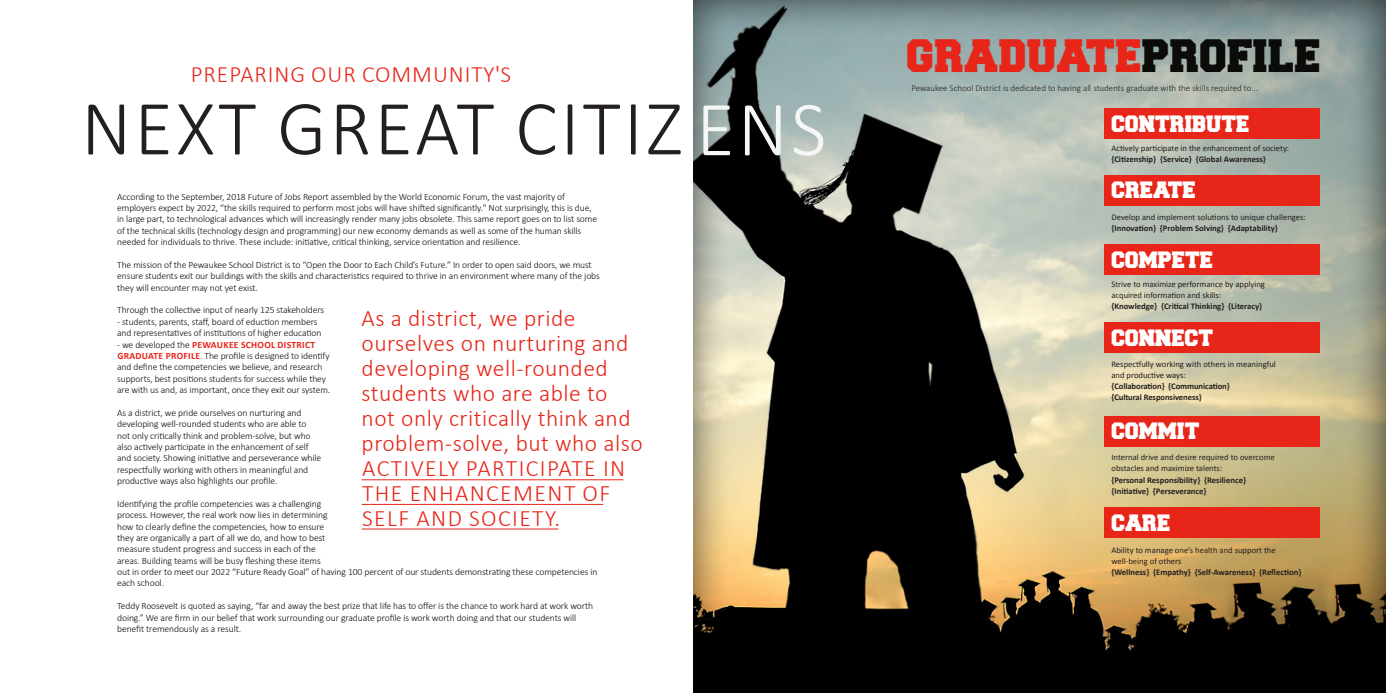
<style>
.page{position:relative;width:1386px;height:693px;background:#fff}
.page>*{position:absolute;margin:0;border:0;box-sizing:border-box;transform-origin:0 0}
.t1{font:300 78.66px "Calibri";letter-spacing:.04em;color:#231f20}
.t2{font:39.29px "Collegiate Black FLF";color:#e72519}
.t3{font:300 23.62px/24.9px "Calibri";letter-spacing:.02em;color:#e72519}
.t4{font:300 23.45px "Calibri";letter-spacing:.04em;color:#e72519}
.t5{font:19.86px "Collegiate Black FLF";letter-spacing:-.01em;color:#fff}
.t6{font:300 9.62px/11.4px "Calibri";letter-spacing:-.01em;color:#0b0c0a}
.t7{font:300 8.92px "Calibri";color:#231f20}
.t8{font:8.66px/11.2px "Calibri";color:#231f20}
.t9{font:700 8.66px "Calibri";color:#231f20}
.s1{color:#f5f7f6}
.s2{font-weight:700;color:#e72519}
.s3{color:#e72519}
.s4{color:#0b0c0a}
</style>
<div class="page">
<hr style="left:362px;top:480px;width:261px;height:1px;background:#e72519">
<hr style="left:362px;top:504px;width:241px;height:1px;background:#e72519">
<hr style="left:362px;top:529px;width:196px;height:1px;background:#e72519">
<div style="left:693px;top:0;width:693px;height:693px;background:#231f20;opacity:.75"></div>
<div style="left:1104px;top:416px;width:215px;height:30px;background:#e72519"></div>
<div style="left:1104px;top:175px;width:215px;height:30px;background:#e72519"></div>
<div style="left:1104px;top:245px;width:215px;height:30px;background:#e72519"></div>
<div style="left:1104px;top:323px;width:215px;height:30px;background:#e72519"></div>
<div style="left:1104px;top:508px;width:215px;height:30px;background:#e72519"></div>
<div style="left:1104px;top:109px;width:215px;height:30px;background:#e72519"></div>
<p class="t4" style="left:191px;top:60px;width:322px">PREPARING OUR COMMUNITY'S</p>
<p class="t1" style="left:81px;top:79px;width:747px">NEXT GREAT CITIZ<span class="s1">ENS</span></p>
<p class="t6" style="left:117px;top:191px;width:481px">According to the September, 2018 Future of Jobs Report assembled by the World Economic Forum, the vast majority of employers expect by 2022, “the skills required to perform most jobs will have shifted significantly." Not surprisingly, this is due, in large part, to technological advances which will increasingly render many jobs obsolete. This same report goes on to list some of the technical skills (technology design and programming) our new economy demands as well as some of the human skills needed for individuals to thrive. These include: initiative, critical thinking, service orientation and resilience.</p>
<p class="t6" style="left:117px;top:259px;width:484px">The mission of the Pewaukee School District is to “Open the Door to Each Child’s Future.” In order to open said doors, we must ensure students exit our buildings with the skills and characteristics required to thrive in an environment where many of the jobs they will encounter may not yet exist.</p>
<p class="t6" style="left:117px;top:304px;width:208px">Through the collective input of nearly 125 stakeholders</p>
<p class="t6" style="left:117px;top:316px;width:206px">- students, parents, staff, board of eduction members and representatives of institutions of higher education</p>
<p class="t6" style="left:117px;top:339px;width:215px">- we developed the <span class="s2">PEWAUKEE SCHOOL DISTRICT GRADUATE PROFILE</span><span class="s3">.</span> The profile is designed to identify and define the competencies we believe, and research supports, best positions students for success while they are with us and, as important, once they exit our system.</p>
<p class="t6" style="left:117px;top:407px;width:206px">As a district, we pride ourselves on nurturing and developing well-rounded students who are able to not only critically think and problem-solve, but who also actively participate in the enhancement of self and society. Showing initiative and perseverance while respectfully working with others in meaningful and productive ways also highlights our profile.</p>
<p class="t6" style="left:117px;top:498px;width:482px">Identifying the profile competencies was a challenging<br>process. However, the real work now lies in determining<br>how to clearly define the competencies, how to ensure<br>they are organically a part of all we do, and how to best<br>measure student progress and success in each of the<br>areas. Building teams will be busy fleshing these items<br>out in order to meet our 2022 “Future Ready Goal” of having 100 percent of our students demonstrating these competencies in each school.</p>
<p class="t6" style="left:117px;top:600px;width:477px">Teddy Roosevelt is quoted as saying, “far and away the best prize that life has to offer is the chance to work hard at work worth doing.” We are firm in our belief that work surrounding our graduate profile is work worth doing and that our students will benefit tremendously as a result.</p>
<p class="t3" style="left:362px;top:306px;width:283px">As a district, we pride ourselves on nurturing and developing well-rounded students who are able to not only critically think and problem-solve, but who also<br>ACTIVELY PARTICIPATE IN<br>THE ENHANCEMENT OF<br>SELF AND SOCIETY.</p>
<p class="t2" style="left:908px;top:40px;width:415px">GRADUATE<span class="s4">PROFILE</span></p>
<p class="t7" style="left:911px;top:82px;width:348px">Pewaukee School District is dedicated to having all students graduate with the skills required to...</p>
<p class="t5" style="left:1112px;top:116px;width:140px">CONTRIBUTE</p>
<p class="t8" style="left:1111px;top:142px;width:179px">Actively participate in the enhancement of society:</p>
<p class="t9" style="left:1111px;top:154px;width:156px">{Citizenship} {Service} {Global Awareness}</p>
<p class="t5" style="left:1112px;top:182px;width:86px">CREATE</p>
<p class="t8" style="left:1111px;top:211px;width:196px">Develop and implement solutions to unique challenges:</p>
<p class="t9" style="left:1111px;top:223px;width:168px">{Innovation} {Problem Solving} {Adaptability}</p>
<p class="t5" style="left:1112px;top:252px;width:103px">COMPETE</p>
<p class="t8" style="left:1111px;top:278px;width:155px">Strive to maximize performance by applying</p>
<p class="t8" style="left:1111px;top:289px;width:111px">acquired information and skills:</p>
<p class="t9" style="left:1111px;top:301px;width:152px">{Knowledge} {Critical Thinking} {Literacy}</p>
<p class="t5" style="left:1112px;top:329px;width:103px">CONNECT</p>
<p class="t8" style="left:1111px;top:358px;width:166px">Respectfully working with others in meaningful</p>
<p class="t8" style="left:1111px;top:369px;width:76px">and productive ways:</p>
<p class="t9" style="left:1111px;top:381px;width:120px">{Collaboration} {Communication}</p>
<p class="t9" style="left:1111px;top:392px;width:92px">{Cultural Responsiveness}</p>
<p class="t5" style="left:1112px;top:423px;width:90px">COMMIT</p>
<p class="t8" style="left:1111px;top:451px;width:165px">Internal drive and desire required to overcome</p>
<p class="t8" style="left:1111px;top:462px;width:112px">obstacles and maximize talents:</p>
<p class="t9" style="left:1111px;top:474px;width:136px">{Personal Responsibility} {Resilience}</p>
<p class="t9" style="left:1111px;top:486px;width:97px">{Initiative} {Perseverance}</p>
<p class="t5" style="left:1112px;top:515px;width:61px">CARE</p>
<p class="t8" style="left:1111px;top:544px;width:166px">Ability to manage one’s health and support the well-being of others</p>
<p class="t9" style="left:1111px;top:567px;width:191px">{Wellness} {Empathy} {Self-Awareness} {Reflection}</p>
</div>
